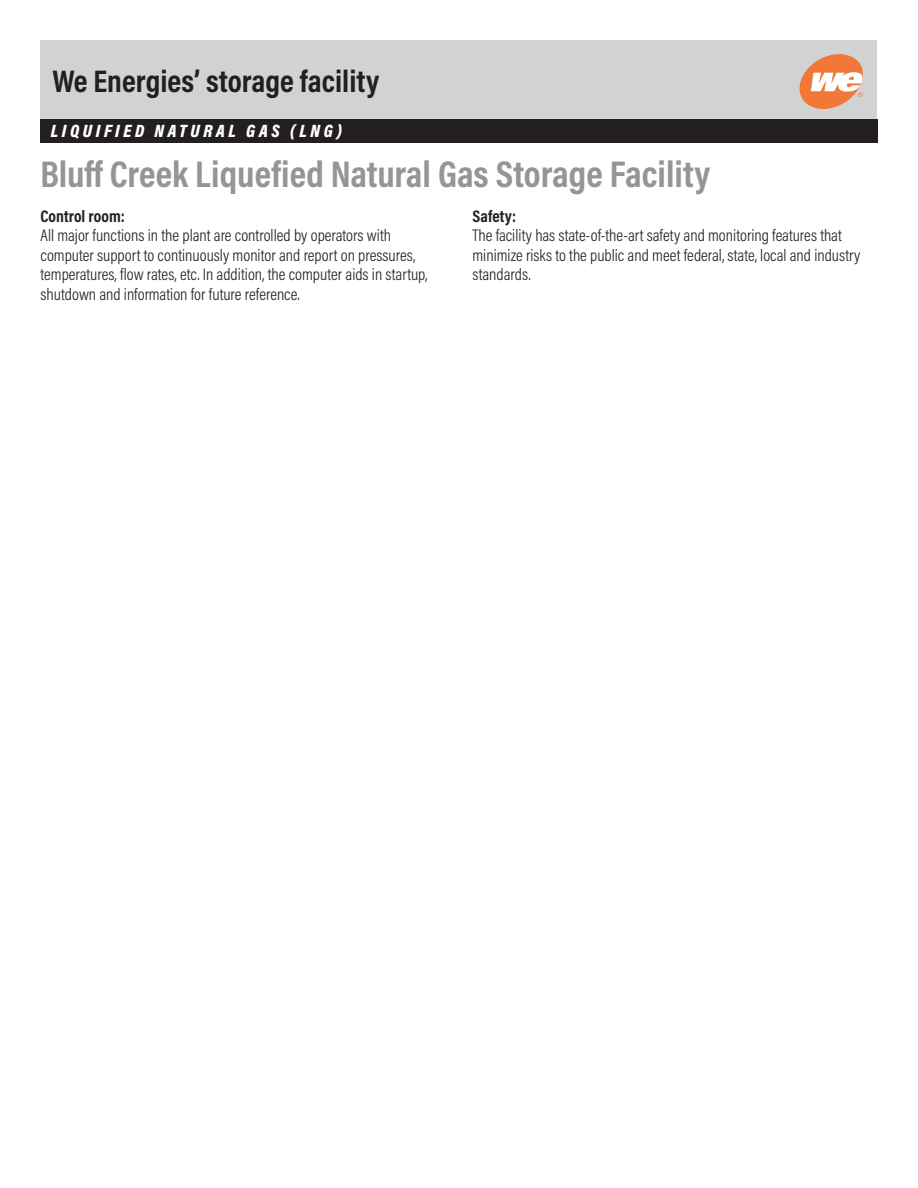
<style>
.page{position:relative;width:918px;height:1188px;background:#fff}
.page>*{position:absolute;margin:0;border:0;box-sizing:border-box;transform-origin:0 0}
.t1{font:700 37.5px "Acumin Pro Cond";color:#939598}
.t2{font:700 31.5px "Acumin Pro Cond";color:#231f20}
.t3{font:italic 900 18px "Acumin Pro Cond";letter-spacing:.2em;color:#fff}
.t4{font:300 16.8px/19.5px "Acumin Pro Cond";color:#231f20}
.t5{font:700 16.8px "Acumin Pro Cond";color:#231f20}
</style>
<div class="page">
<div style="left:40px;top:40px;width:837px;height:86px;background:#d1d2d4"></div>
<div style="left:40px;top:119px;width:837px;height:24px;background:#231f20"></div>
<svg style="left:800px;top:54px;width:63px;height:55px"></svg>
<p class="t2" style="left:52px;top:60px;width:328px">We Energies’ storage facility</p>
<p class="t3" style="left:51px;top:119px;width:293px">LIQUIFIED NATURAL GAS (LNG)</p>
<p class="t1" style="left:40px;top:150px;width:671px">Bluff Creek Liquefied Natural Gas Storage Facility</p>
<p class="t5" style="left:40px;top:205px;width:86px">Control room:</p>
<p class="t4" style="left:40px;top:225px;width:389px">All major functions in the plant are controlled by operators with computer support to continuously monitor and report on pressures, temperatures, flow rates, etc. In addition, the computer aids in startup, shutdown and information for future reference.</p>
<p class="t5" style="left:472px;top:205px;width:45px">Safety:</p>
<p class="t4" style="left:472px;top:225px;width:389px">The facility has state-of-the-art safety and monitoring features that minimize risks to the public and meet federal, state, local and industry standards.</p>
</div>
